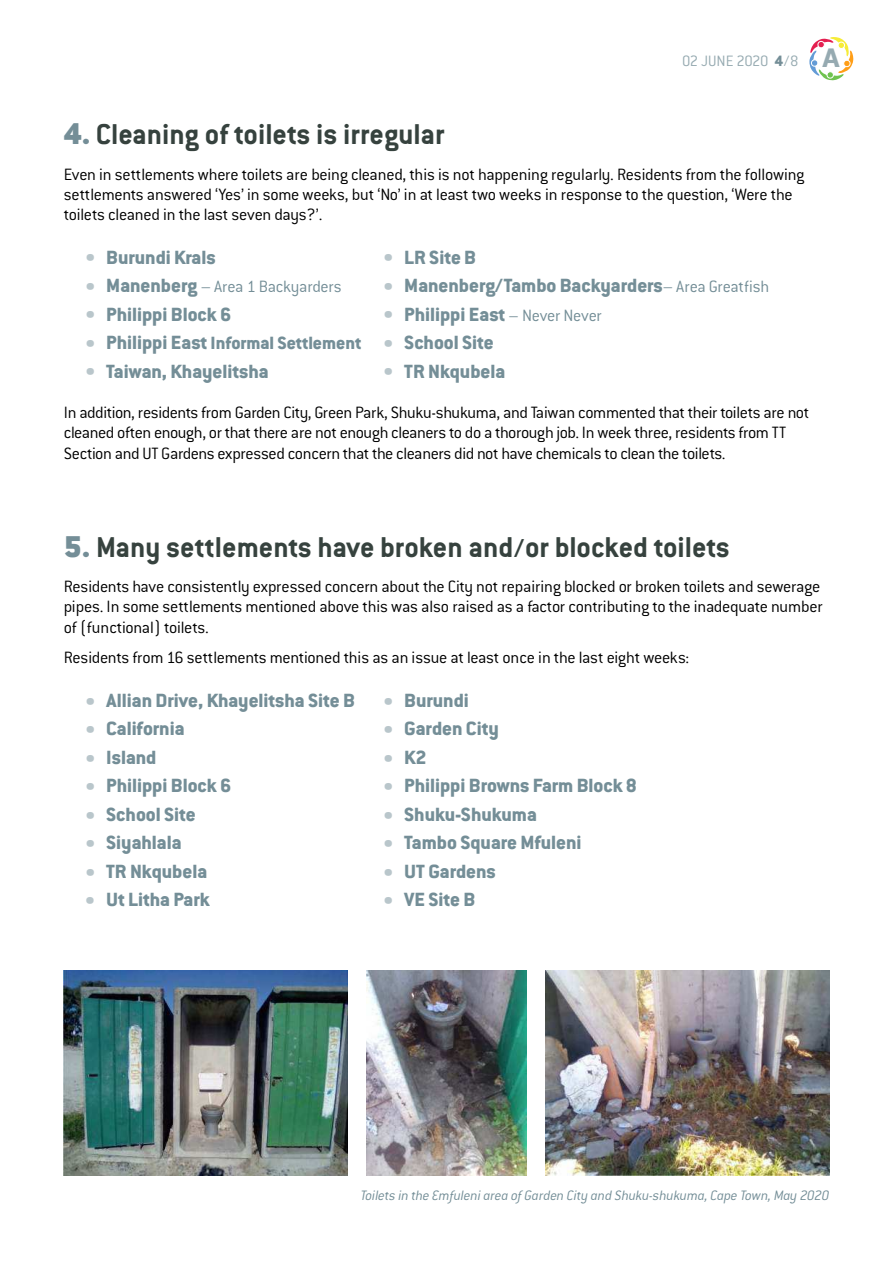
<style>
.page{position:relative;width:893px;height:1263px;background:#fff}
.page>*{position:absolute;margin:0;border:0;box-sizing:border-box;transform-origin:0 0}
.t1{font:700 31.5px "Conduit ITC";color:#36423e}
.t2{font:800 21px "Conduit ITC";color:#748e97}
.t3{font:300 18px/20.2px "Conduit ITC";letter-spacing:-.015em;color:#000}
.t4{font:300 18px "Conduit ITC";letter-spacing:-.02em;color:#748e97}
.t5{font:300 16.5px "Conduit ITC";letter-spacing:-.03em;color:#96aab1}
.t6{font:italic 300 15px "Conduit ITC";letter-spacing:-.015em;color:#748e97}
.s1{font-weight:800;color:#748e97}
.s2{font-family:"Verdana";font-weight:700;font-size:25.2px}
.s3{font-weight:900;font-size:33px;color:#748e97}
.s4{color:#b9c6cb}
.s5{font-weight:800;font-size:21px;color:#b9c6cb}
.s6{font-weight:800;font-size:21px}
.s7{font-weight:300;font-size:18px}
.s8{font-size:19.5px}
.s9{font-size:28.5px}
</style>
<div class="page">
<svg style="left:809px;top:37px;width:45px;height:43px"></svg>
<img style="left:64px;top:970px;width:283px;height:205px">
<img style="left:546px;top:970px;width:283px;height:205px">
<img style="left:367px;top:970px;width:159px;height:205px">
<p class="t5" style="left:682px;top:54px;width:159px">02 JUNE 2020 <span class="s1">4</span>/8 <span class="s2">A</span></p>
<h1 class="t1" style="left:64px;top:121px;width:382px"><span class="s3">4.</span> Cleaning of toilets is irregular</h1>
<p class="t3" style="left:64px;top:165px;width:742px">Even in settlements where toilets are being cleaned, this is not happening regularly. Residents from the following settlements answered ‘Yes’ in some weeks, but ‘No’ in at least two weeks in response to the question, ‘Were the toilets cleaned in the last seven days?’.</p>
<p class="t2" style="left:85px;top:250px;width:132px"><span class="s4">•</span> Burundi Krals</p>
<p class="t2" style="left:383px;top:250px;width:94px"><span class="s4">•</span> LR Site B</p>
<p class="t4" style="left:85px;top:279px;width:258px"><span class="s5">•</span> <span class="s6">Manenberg</span> – Area 1 Backyarders</p>
<p class="t2" style="left:383px;top:278px;width:388px"><span class="s4">•</span> Manenberg/Tambo Backyarders<span class="s7">– Area Greatfish</span></p>
<p class="t2" style="left:85px;top:307px;width:148px"><span class="s4">•</span> Philippi Block 6</p>
<p class="t2" style="left:383px;top:307px;width:220px"><span class="s4">•</span> Philippi East <span class="s7">– Never Never</span></p>
<p class="t2" style="left:85px;top:335px;width:410px"><span class="s4">•</span> Philippi East <span class="s8">Informal Settlement</span> <span class="s4">•</span> School Site</p>
<p class="t2" style="left:85px;top:364px;width:185px"><span class="s4">•</span> Taiwan, Khayelitsha</p>
<p class="t2" style="left:383px;top:364px;width:123px"><span class="s4">•</span> TR Nkqubela</p>
<p class="t3" style="left:64px;top:403px;width:747px">In addition, residents from Garden City, Green Park, Shuku-shukuma, and Taiwan commented that their toilets are not cleaned often enough, or that there are not enough cleaners to do a thorough job. In week three, residents from TT<br>Section and UT Gardens expressed concern that the cleaners did not have chemicals to clean the toilets.</p>
<h1 class="t1" style="left:64px;top:534px;width:668px"><span class="s3">5.</span> Many settlements have broken and<span class="s9">/</span>or blocked toilets</h1>
<p class="t3" style="left:64px;top:577px;width:760px">Residents have consistently expressed concern about the City not repairing blocked or broken toilets and sewerage pipes. In some settlements mentioned above this was also raised as a factor contributing to the inadequate number of (functional) toilets.</p>
<p class="t3" style="left:64px;top:649px;width:627px">Residents from 16 settlements mentioned this as an issue at least once in the last eight weeks:</p>
<p class="t2" style="left:85px;top:693px;width:271px"><span class="s4">•</span> Allian Drive, Khayelitsha Site B</p>
<p class="t2" style="left:383px;top:693px;width:87px"><span class="s4">•</span> Burundi</p>
<p class="t2" style="left:85px;top:722px;width:101px"><span class="s4">•</span> California</p>
<p class="t2" style="left:383px;top:722px;width:117px"><span class="s4">•</span> Garden City</p>
<p class="t2" style="left:85px;top:750px;width:73px"><span class="s4">•</span> Island</p>
<p class="t2" style="left:383px;top:750px;width:45px"><span class="s4">•</span> K2</p>
<p class="t2" style="left:85px;top:779px;width:148px"><span class="s4">•</span> Philippi Block 6</p>
<p class="t2" style="left:383px;top:779px;width:255px"><span class="s4">•</span> Philippi Browns Farm Block 8</p>
<p class="t2" style="left:85px;top:807px;width:112px"><span class="s4">•</span> School Site</p>
<p class="t2" style="left:383px;top:807px;width:155px"><span class="s4">•</span> Shuku-Shukuma</p>
<p class="t2" style="left:85px;top:836px;width:98px"><span class="s4">•</span> Siyahlala</p>
<p class="t2" style="left:383px;top:836px;width:200px"><span class="s4">•</span> Tambo Square Mfuleni</p>
<p class="t2" style="left:85px;top:864px;width:124px"><span class="s4">•</span> TR Nkqubela</p>
<p class="t2" style="left:383px;top:864px;width:114px"><span class="s4">•</span> UT Gardens</p>
<p class="t2" style="left:85px;top:893px;width:126px"><span class="s4">•</span> Ut Litha Park</p>
<p class="t2" style="left:383px;top:893px;width:94px"><span class="s4">•</span> VE Site B</p>
<p class="t6" style="left:361px;top:1190px;width:470px">Toilets in the Emfuleni area of Garden City and Shuku-shukuma, Cape Town, May 2020</p>
</div>
